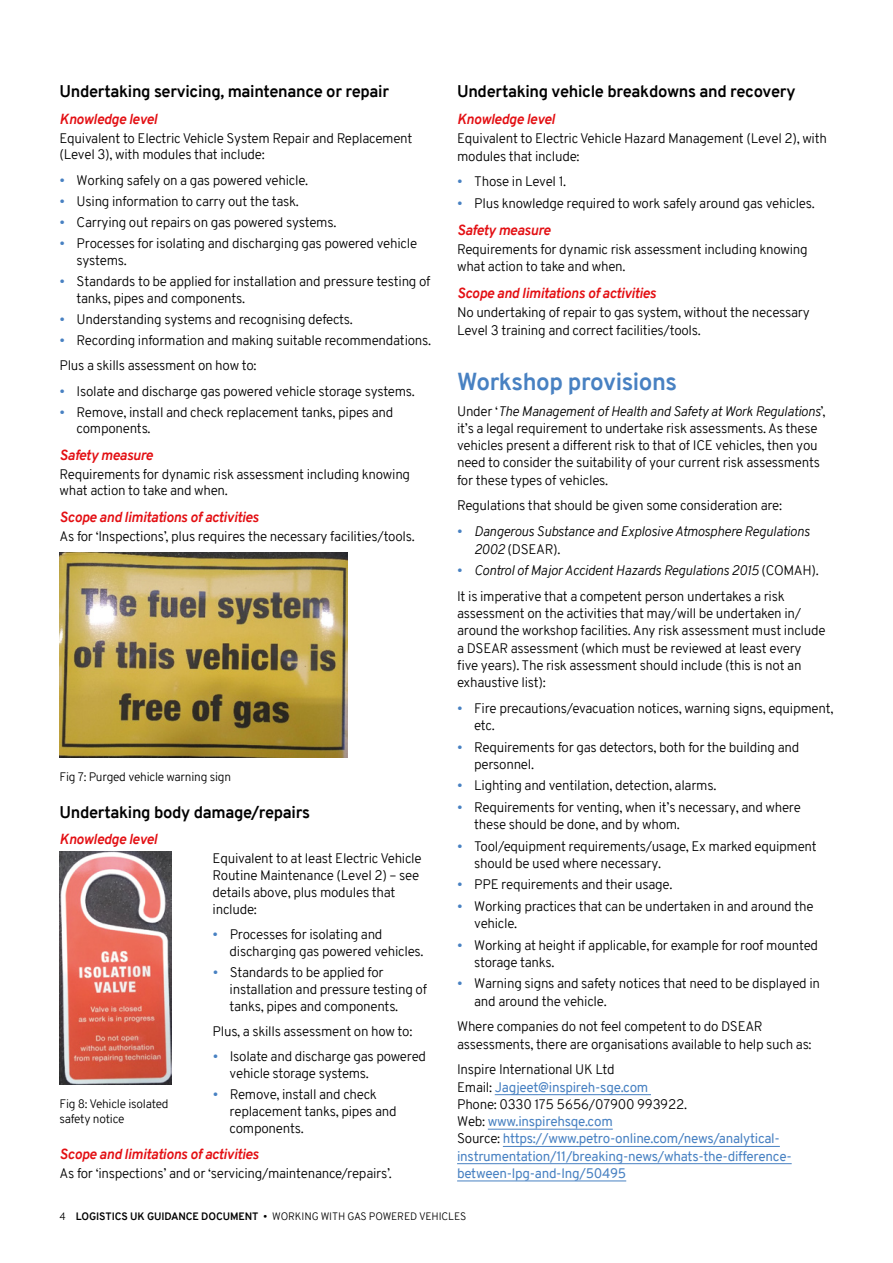
<style>
.page{position:relative;width:893px;height:1263px;background:#fff}
.page>*{position:absolute;margin:0;border:0;box-sizing:border-box;transform-origin:0 0}
.t1{font:700 24px "Overpass";letter-spacing:-.02em;color:#4881c2}
.t2{font:700 16.5px "Overpass";letter-spacing:-.02em;color:#000}
.t3{font:italic 700 14.25px "Overpass";letter-spacing:-.02em;color:#e30f13}
.t4{font:300 13.5px/17.2px "Overpass";letter-spacing:-.02em;color:#000}
.t5{font:13.5px/17.2px "Overpass";letter-spacing:-.02em;color:#4881c2}
.t6{font:italic 300 13.5px/17.2px "Overpass";letter-spacing:-.02em;color:#000}
.t7{font:300 12px/14.4px "Overpass";letter-spacing:-.02em;color:#000}
.t8{font:300 10.5px "Overpass";letter-spacing:-.01em;color:#000}
.s1{color:#4881c2}
.s2{font-style:italic}
.s3{font-style:normal;color:#4881c2}
.s4{font-style:normal}
.s5{font-weight:300;color:#000}
.s6{font-weight:700}
</style>
<div class="page">
<img style="left:60px;top:552px;width:287px;height:205px">
<hr style="left:495px;top:1094px;width:156px;height:1px;background:#4881c2">
<hr style="left:488px;top:1129px;width:125px;height:1px;background:#4881c2">
<hr style="left:503px;top:1146px;width:277px;height:1px;background:#4881c2">
<hr style="left:457px;top:1163px;width:335px;height:1px;background:#4881c2">
<hr style="left:457px;top:1180px;width:169px;height:1px;background:#4881c2">
<img style="left:60px;top:852px;width:111px;height:232px">
<p class="t2" style="left:60px;top:80px;width:331px">Undertaking servicing, maintenance or repair</p>
<p class="t3" style="left:60px;top:109px;width:99px">Knowledge level</p>
<p class="t4" style="left:60px;top:130px;width:354px;line-height:16.8px">Equivalent to Electric Vehicle System Repair and Replacement (Level 3), with modules that include:</p>
<p class="t4" style="left:60px;top:171px;width:250px"><span class="s1">•</span> Working safely on a gas powered vehicle.</p>
<p class="t4" style="left:60px;top:193px;width:241px"><span class="s1">•</span> Using information to carry out the task.</p>
<p class="t4" style="left:60px;top:214px;width:278px"><span class="s1">•</span> Carrying out repairs on gas powered systems.</p>
<p class="t4" style="left:77px;top:235px;width:342px;line-height:16.8px;text-indent:-17px"><span class="s1">•</span> Processes for isolating and discharging gas powered vehicle systems.</p>
<p class="t4" style="left:77px;top:273px;width:356px;line-height:16.8px;text-indent:-17px"><span class="s1">•</span> Standards to be applied for installation and pressure testing of tanks, pipes and components.</p>
<p class="t4" style="left:60px;top:310px;width:295px"><span class="s1">•</span> Understanding systems and recognising defects.</p>
<p class="t4" style="left:60px;top:328px;width:373px;line-height:25.3px"><span class="s1">•</span> Recording information and making suitable recommendations.<br>Plus a skills assessment on how to:</p>
<p class="t4" style="left:60px;top:382px;width:357px"><span class="s1">•</span> I solate and discharge gas powered vehicle storage systems.</p>
<p class="t4" style="left:77px;top:404px;width:318px;line-height:16.8px;text-indent:-17px"><span class="s1">•</span> Remove, install and check replacement tanks, pipes and components.</p>
<p class="t3" style="left:60px;top:444px;width:95px">Safety measure</p>
<p class="t4" style="left:60px;top:465px;width:352px;line-height:16.8px">Requirements for dynamic risk assessment including knowing what action to take and when.</p>
<p class="t3" style="left:60px;top:506px;width:201px">Scope and limitations of activities</p>
<p class="t4" style="left:60px;top:527px;width:357px">As for ‘I nspections’, plus requires the necessary facilities/tools.</p>
<p class="t7" style="left:60px;top:769px;width:173px">Fig 7: Purged vehicle warning sign</p>
<p class="t2" style="left:60px;top:800px;width:252px">Undertaking body damage/repairs</p>
<p class="t3" style="left:60px;top:829px;width:99px">Knowledge level</p>
<p class="t4" style="left:213px;top:850px;width:211px;line-height:16.8px">Equivalent to at least E lectric Vehicle<br>Routine Maintenance (Level 2) – see details above, plus modules that include:</p>
<p class="t4" style="left:230px;top:926px;width:195px;line-height:16.8px;text-indent:-17px"><span class="s1">•</span> Processes for isolating and discharging gas powered vehicles.</p>
<p class="t4" style="left:230px;top:964px;width:199px;line-height:16.8px;text-indent:-17px"><span class="s1">•</span> Standards to be applied for installation and pressure testing of tanks, pipes and components.</p>
<p class="t4" style="left:213px;top:1023px;width:201px">Plus, a skills assessment on how to:</p>
<p class="t4" style="left:230px;top:1048px;width:198px;line-height:16.8px;text-indent:-17px"><span class="s1">•</span> I solate and discharge gas powered vehicle storage systems.</p>
<p class="t4" style="left:230px;top:1086px;width:169px;line-height:16.8px;text-indent:-17px"><span class="s1">•</span> Remove, install and check replacement tanks, pipes and components.</p>
<p class="t3" style="left:60px;top:1144px;width:201px">Scope and limitations of activities</p>
<p class="t4" style="left:60px;top:1165px;width:334px">As for ‘inspections’ and or ‘servicing/maintenance/repairs’.</p>
<p class="t7" style="left:60px;top:1097px;width:111px">Fig 8: Vehicle isolated safety notice</p>
<p class="t2" style="left:457px;top:80px;width:340px">Undertaking vehicle breakdowns and recovery</p>
<p class="t3" style="left:457px;top:109px;width:99px">Knowledge level</p>
<p class="t4" style="left:457px;top:130px;width:371px">Equivalent to Electric Vehicle Hazard Management (Level 2), with modules that include:</p>
<p class="t4" style="left:457px;top:173px;width:110px"><span class="s1">•</span> Those in Level 1.</p>
<p class="t4" style="left:457px;top:195px;width:359px"><span class="s1">•</span> Plus knowledge required to work safely around gas vehicles.</p>
<p class="t3" style="left:457px;top:219px;width:95px">Safety measure</p>
<p class="t4" style="left:457px;top:241px;width:352px">Requirements for dynamic risk assessment including knowing what action to take and when.</p>
<p class="t3" style="left:457px;top:283px;width:201px">Scope and limitations of activities</p>
<p class="t4" style="left:457px;top:304px;width:354px">No undertaking of repair to gas system, without the necessary<br>Level 3 training and correct facilities/tools.</p>
<h1 class="t1" style="left:457px;top:364px;width:221px">Workshop provisions</h1>
<p class="t4" style="left:457px;top:402px;width:370px">Under ‘<span class="s2">The Management of Health and Safety at Work Regulations</span>’, it’s a legal requirement to undertake risk assessments. As these vehicles present a different risk to that of ICE vehicles, then you need to consider the suitability of your current risk assessments for these types of vehicles.</p>
<p class="t4" style="left:457px;top:497px;width:327px">Regulations that should be given some consideration are:</p>
<p class="t6" style="left:474px;top:523px;width:337px;text-indent:-17px"><span class="s3">•</span> Dangerous Substance and Explosive Atmosphere Regulations<br>2002 <span class="s4">(DSEAR</span></p>
<p class="t4" style="left:553px;top:540px;width:9px">).</p>
<p class="t4" style="left:457px;top:557px;width:363px;line-height:25.8px"><span class="s1">•</span> <span class="s2">Control of Major Accident Hazards Regulations 2015</span> (CO MAH ).<br>It is imperative that a competent person undertakes a risk</p>
<p class="t4" style="left:457px;top:605px;width:370px">assessment on the activities that may/will be undertaken in/ around the workshop facilities. Any risk assessment must include a DSEAR</p>
<p class="t4" style="left:457px;top:639px;width:346px;text-align:justify;text-indent:54px">assessment (which must be reviewed at least every five years). The risk assessment should include (this is not an exhaustive list):</p>
<p class="t4" style="left:474px;top:699px;width:361px;text-indent:-17px"><span class="s1">•</span> Fire precautions/evacuation notices, warning signs, equipment, etc.</p>
<p class="t4" style="left:474px;top:738px;width:327px;text-indent:-17px"><span class="s1">•</span> Requirements for gas detectors, both for the building and personnel.</p>
<p class="t4" style="left:457px;top:777px;width:261px"><span class="s1">•</span> Lighting and ventilation, detection, alarms.</p>
<p class="t4" style="left:474px;top:799px;width:328px;text-indent:-17px"><span class="s1">•</span> Requirements for venting, when it’s necessary, and where these should be done, and by whom.</p>
<p class="t4" style="left:474px;top:837px;width:344px;text-indent:-17px"><span class="s1">•</span> Tool/equipment requirements/usage, Ex marked equipment should be used where necessary.</p>
<p class="t4" style="left:457px;top:876px;width:217px"><span class="s1">•</span> PPE requirements and their usage.</p>
<p class="t4" style="left:474px;top:898px;width:341px;text-indent:-17px"><span class="s1">•</span> Working practices that can be undertaken in and around the vehicle.</p>
<p class="t4" style="left:474px;top:936px;width:345px;text-indent:-17px"><span class="s1">•</span> Working at height if applicable, for example for roof mounted storage tanks.</p>
<p class="t4" style="left:474px;top:975px;width:347px;text-indent:-17px"><span class="s1">•</span> Warning signs and safety notices that need to be displayed in and around the vehicle.</p>
<p class="t4" style="left:457px;top:1018px;width:356px">Where companies do not feel competent to do DSEAR<br>assessments, there are organisations available to help such as:</p>
<p class="t5" style="left:457px;top:1061px;width:336px"><span class="s5">I nspire I nternational UK Ltd<br>E mail:</span> Jagjeet@inspireh-sge.com<br><span class="s5">Phone: 0330 175 5656/07900 993922.<br>Web:</span> www.inspirehsqe.com<br><span class="s5">Source:</span> https://www.petro-online.com/news/analytical&shy;instrumentation/11/breaking-news/whats-the-difference&shy;between-lpg-and-lng/50495</p>
<p class="t8" style="left:60px;top:1209px;width:408px">4 <span class="s6">LOGISTICS UK GUIDANCE DOCUMENT</span> • Working with gas powered vehicles</p>
</div>
